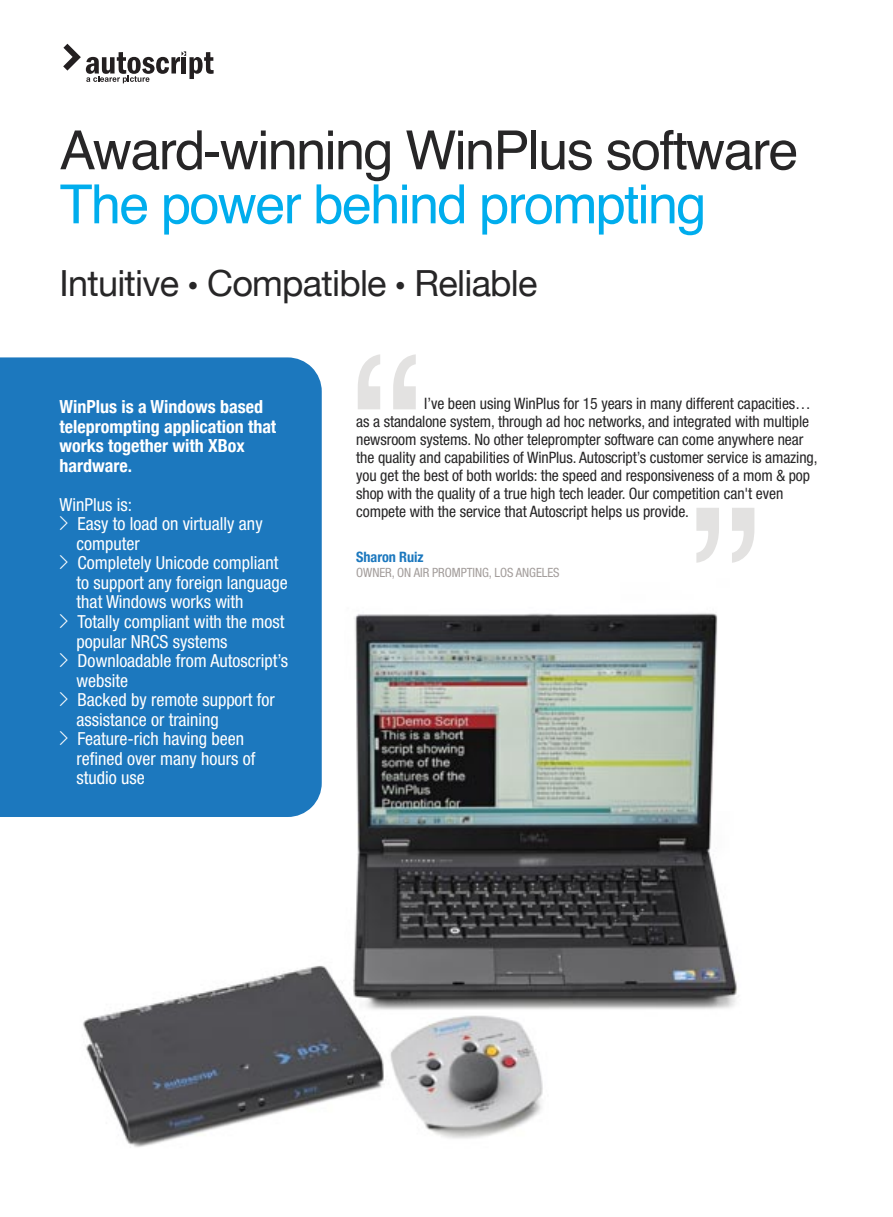
<style>
.page{position:relative;width:893px;height:1217px;background:#fff}
.page>*{position:absolute;margin:0;border:0;box-sizing:border-box;transform-origin:0 0}
.t1{font:216px "Helvetica";color:#e3e2e1}
.t2{font:54px "Helvetica";letter-spacing:-.03em;color:#272627}
.t3{font:54px "Helvetica";letter-spacing:-.03em;color:#00aded}
.t4{font:36px "Helvetica Neue";letter-spacing:-.02em;color:#272627}
.t5{font:condensed 18px "Helvetica Neue";color:#fff}
.t6{font:700 condensed 18px/19.5px "Helvetica Neue";color:#fff}
.t7{font:condensed 15.75px/18px "Helvetica Neue";letter-spacing:-.005em;color:#272627}
.t8{font:700 condensed 14.25px "Helvetica Neue";letter-spacing:-.005em;color:#1c78be}
.t9{font:condensed 12.75px "Helvetica Neue";letter-spacing:-.005em;color:#a39d9b}
.s1{font-size:21px}
.s2{font-family:"MS Gothic";font-stretch:normal}
</style>
<div class="page">
<img style="left:0;top:613px;width:737px;height:534px">
<div style="left:0;top:357px;width:322px;height:459px;background:#1c78be"></div>
<svg style="left:63px;top:44px;width:151px;height:39px"></svg>
<h2 class="t2" style="left:60px;top:128px;width:740px">Award-winning WinPlus software</h2>
<h2 class="t3" style="left:60px;top:182px;width:648px">The power behind prompting</h2>
<h3 class="t4" style="left:60px;top:262px;width:479px">Intuitive <span class="s1">•</span> Compatible <span class="s1">•</span> Reliable</h3>
<p class="t6" style="left:60px;top:397px;width:218px">WinPlus is a Windows based teleprompting application that works together with XBox hardware.</p>
<p class="t5" style="left:60px;top:494px;width:74px">WinPlus is:</p>
<p class="t5" style="left:60px;top:513px;width:205px"><span class="s2">&gt;</span> Easy to load on virtually any</p>
<p class="t5" style="left:77px;top:533px;width:65px">computer</p>
<p class="t5" style="left:60px;top:552px;width:221px"><span class="s2">&gt;</span> Completely Unicode compliant</p>
<p class="t5" style="left:77px;top:572px;width:213px">to support any foreign language</p>
<p class="t5" style="left:77px;top:591px;width:169px">that Windows works with</p>
<p class="t5" style="left:60px;top:611px;width:227px"><span class="s2">&gt;</span> Totally compliant with the most</p>
<p class="t5" style="left:77px;top:630px;width:153px">popular NRCS systems</p>
<p class="t5" style="left:60px;top:650px;width:230px"><span class="s2">&gt;</span> Downloadable from Autoscript’s</p>
<p class="t5" style="left:77px;top:669px;width:53px">website</p>
<p class="t5" style="left:60px;top:689px;width:217px"><span class="s2">&gt;</span> Backed by remote support for</p>
<p class="t5" style="left:77px;top:708px;width:144px">assistance or training</p>
<p class="t5" style="left:60px;top:728px;width:186px"><span class="s2">&gt;</span> Feature-rich having been</p>
<p class="t5" style="left:77px;top:747px;width:180px">refined over many hours of</p>
<p class="t5" style="left:77px;top:767px;width:70px">studio use</p>
<h1 class="t1" style="left:349px;top:344px;width:73px">“</h1>
<p class="t7" style="left:356px;top:412px;width:455px">as a standalone system, through ad hoc networks, and integrated with multiple</p>
<p class="t7" style="left:424px;top:394px;width:388px">I’ve been using WinPlus for 15 years in many different capacities…</p>
<p class="t7" style="left:356px;top:430px;width:463px">newsroom systems. No other teleprompter software can come anywhere near the quality and capabilities of WinPlus. Autoscript’s customer service is amazing, you get the best of both worlds: the speed and responsiveness of a mom &amp; pop shop with the quality of a true high tech leader. Our competition can't even compete with the service that Autoscript helps us provide.</p>
<p class="t8" style="left:356px;top:548px;width:69px">Sharon Ruiz</p>
<p class="t9" style="left:356px;top:565px;width:205px">OWNER, ON AIR PROMPTING, LOS ANGELES</p>
<h1 class="t1" style="left:763px;top:572px;width:73px;rotate:-180deg">“</h1>
</div>
